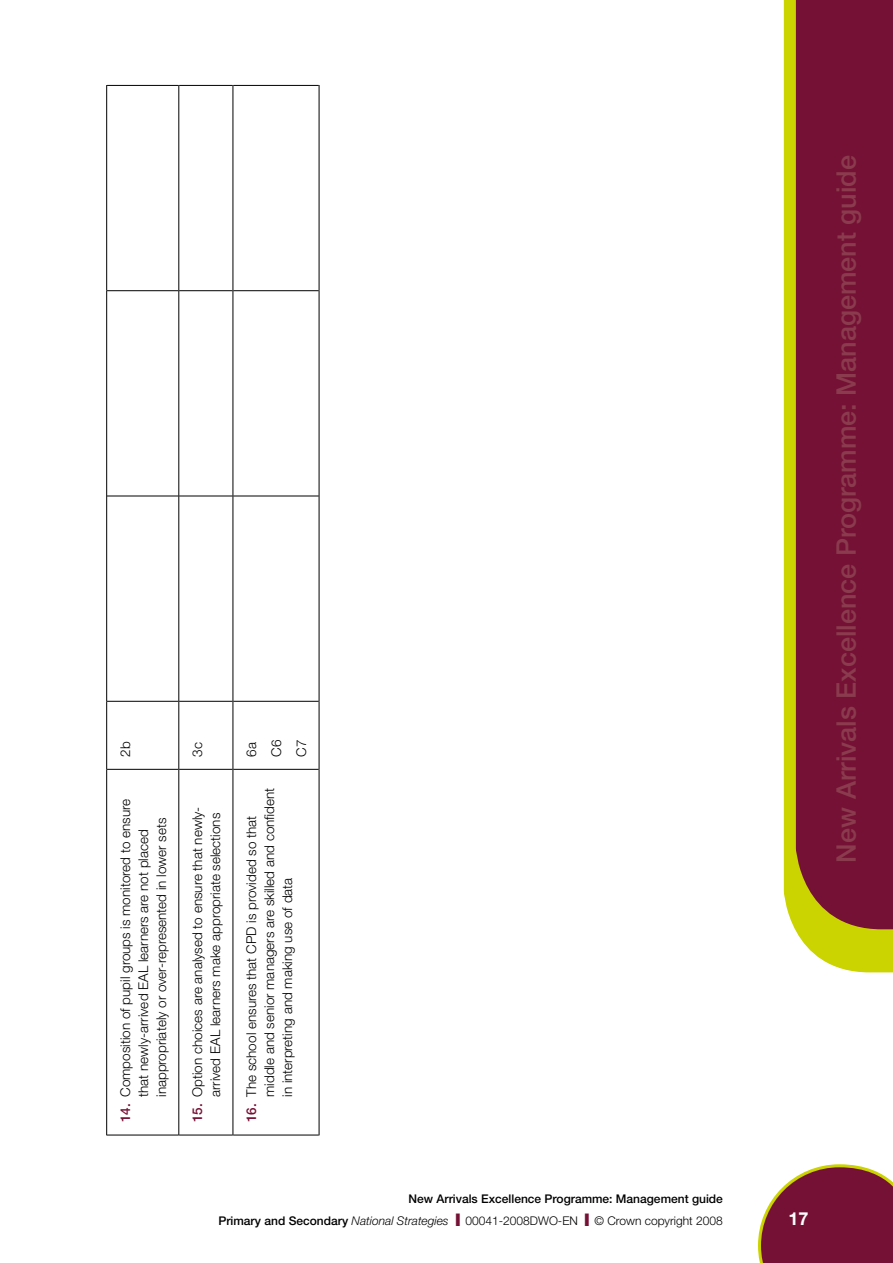
<style>
.page{position:relative;width:893px;height:1263px;background:#fff}
.page>*{position:absolute;margin:0;border:0;box-sizing:border-box;transform-origin:0 0}
.t1{font:500 27px "Helvetica Neue LT";color:#8a3b4e}
.t2{font:700 18px "Helvetica Neue LT";color:#fff}
.t3{font:300 13.5px/18px "Helvetica Neue LT";color:#000}
.t4{font:500 13.5px "Helvetica Neue LT";color:#751135}
.t5{font:500 12px/21.6px "Helvetica Neue LT";color:#000;text-align:right}
.s1{font-weight:300;font-style:italic}
.s2{color:#751135}
.s3{font-weight:300}
</style>
<div class="page">
<svg style="left:758px;top:1164px;width:135px;height:99px;background:#8b3a4e"></svg>
<svg style="left:784px;top:0;width:109px;height:972px;background:#cfd718"></svg>
<div style="left:796px;top:0;width:97px;height:929px;background:#751135"></div>
<hr style="left:106px;top:769px;width:1px;height:366px;background:#000">
<hr style="left:106px;top:701px;width:1px;height:68px;background:#000">
<hr style="left:107px;top:769px;width:71px;height:1px;background:#000">
<hr style="left:106px;top:496px;width:1px;height:205px;background:#000">
<hr style="left:107px;top:701px;width:71px;height:1px;background:#000">
<hr style="left:106px;top:291px;width:1px;height:205px;background:#000">
<hr style="left:107px;top:496px;width:71px;height:1px;background:#000">
<hr style="left:106px;top:85px;width:1px;height:206px;background:#000">
<hr style="left:107px;top:290px;width:71px;height:1px;background:#000">
<hr style="left:178px;top:769px;width:1px;height:366px;background:#000">
<hr style="left:178px;top:701px;width:1px;height:68px;background:#000">
<hr style="left:179px;top:769px;width:54px;height:1px;background:#000">
<hr style="left:178px;top:496px;width:1px;height:205px;background:#000">
<hr style="left:179px;top:701px;width:54px;height:1px;background:#000">
<hr style="left:178px;top:291px;width:1px;height:205px;background:#000">
<hr style="left:179px;top:496px;width:54px;height:1px;background:#000">
<hr style="left:178px;top:85px;width:1px;height:206px;background:#000">
<hr style="left:179px;top:290px;width:54px;height:1px;background:#000">
<hr style="left:233px;top:769px;width:1px;height:366px;background:#000">
<hr style="left:233px;top:701px;width:1px;height:68px;background:#000">
<hr style="left:233px;top:769px;width:86px;height:1px;background:#000">
<hr style="left:233px;top:496px;width:1px;height:205px;background:#000">
<hr style="left:233px;top:701px;width:86px;height:1px;background:#000">
<hr style="left:233px;top:291px;width:1px;height:205px;background:#000">
<hr style="left:233px;top:496px;width:86px;height:1px;background:#000">
<hr style="left:233px;top:85px;width:1px;height:206px;background:#000">
<hr style="left:233px;top:290px;width:86px;height:1px;background:#000">
<hr style="left:107px;top:1135px;width:71px;height:1px;background:#000">
<hr style="left:107px;top:85px;width:71px;height:1px;background:#000">
<hr style="left:179px;top:1135px;width:54px;height:1px;background:#000">
<hr style="left:179px;top:85px;width:54px;height:1px;background:#000">
<hr style="left:233px;top:1135px;width:86px;height:1px;background:#000">
<hr style="left:233px;top:85px;width:86px;height:1px;background:#000">
<hr style="left:319px;top:769px;width:1px;height:366px;background:#000">
<hr style="left:319px;top:701px;width:1px;height:68px;background:#000">
<hr style="left:319px;top:496px;width:1px;height:205px;background:#000">
<hr style="left:319px;top:291px;width:1px;height:205px;background:#000">
<hr style="left:319px;top:85px;width:1px;height:206px;background:#000">
<p class="t3" style="left:116px;top:756px;width:17px;rotate:-90deg">2b</p>
<p class="t3" style="left:116px;top:1097px;width:299px;rotate:-90deg">Composition of pupil groups is monitored to ensure</p>
<p class="t4" style="left:117px;top:1122px;width:20px;rotate:-90deg">14.</p>
<p class="t3" style="left:134px;top:1097px;width:281px;rotate:-90deg">that newly-arrived EAL learners are not placed inappropriately or over-represented in lower sets</p>
<p class="t3" style="left:188px;top:756px;width:16px;rotate:-90deg">3c</p>
<p class="t3" style="left:188px;top:1097px;width:292px;rotate:-90deg">Option choices are analysed to ensure that newly-</p>
<p class="t4" style="left:189px;top:1122px;width:20px;rotate:-90deg">15.</p>
<p class="t3" style="left:206px;top:1097px;width:285px;rotate:-90deg">arrived EAL learners make appropriate selections</p>
<p class="t3" style="left:239px;top:756px;width:19px;line-height:25px;rotate:-90deg">6a<br>C6<br>C7</p>
<p class="t3" style="left:260px;top:1097px;width:311px;rotate:-90deg">middle and senior managers are skilled and confident in interpreting and making use of data</p>
<p class="t3" style="left:242px;top:1097px;width:282px;rotate:-90deg">The school ensures that CPD is provided so that</p>
<p class="t4" style="left:243px;top:1122px;width:20px;rotate:-90deg">16.</p>
<p class="t5" style="left:218px;top:1188px;width:506px">New Arrivals Excellence Programme: Management guide<br>Primary and Secondary <span class="s1">National Strategies</span> <span class="s2">❙</span> <span class="s3">00041-2008DWO-EN</span> <span class="s2">❙</span> <span class="s3">© Crown copyright 2008</span></p>
<h1 class="t1" style="left:830px;top:862px;width:709px;rotate:-90deg">New Arrivals Excellence Programme: Management guide</h1>
<h2 class="t2" style="left:788px;top:1207px;width:22px">17</h2>
</div>
